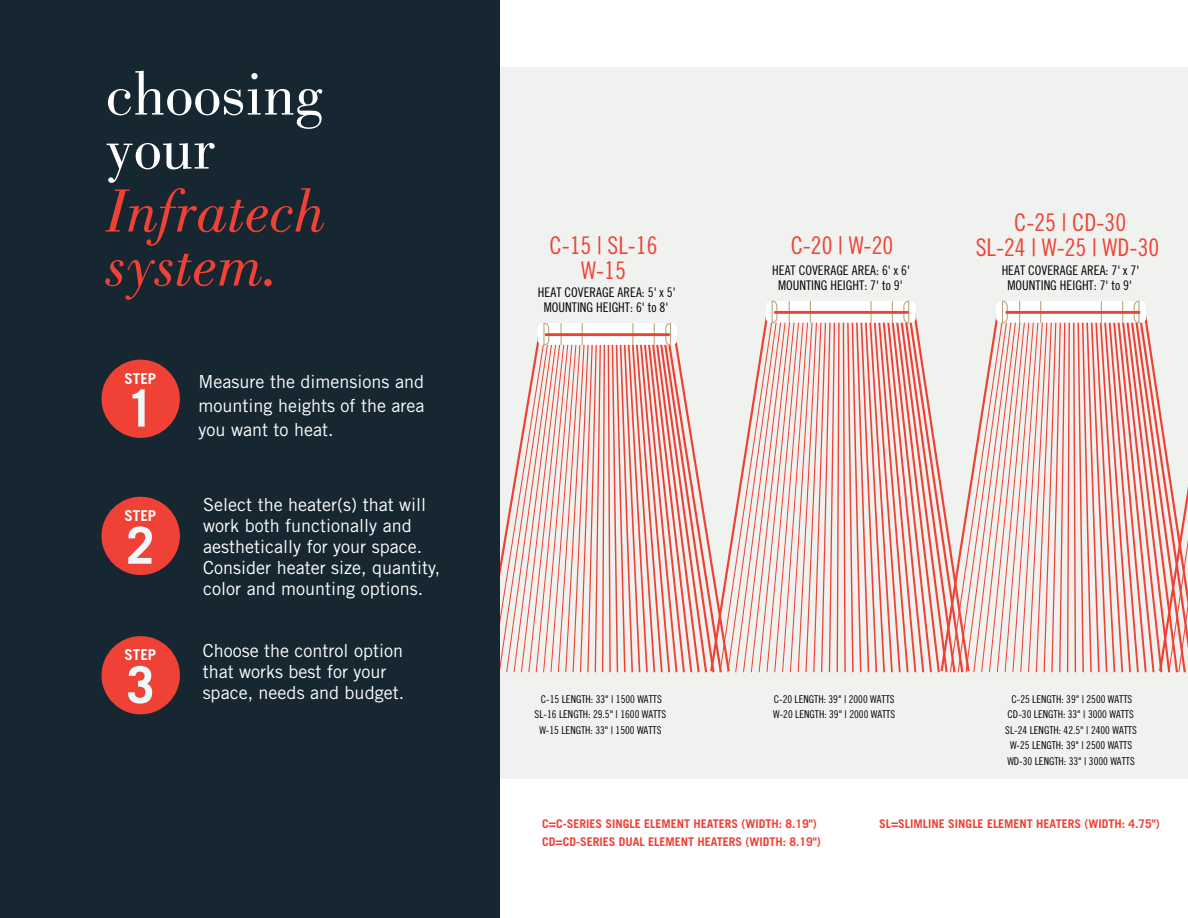
<style>
.page{position:relative;width:1188px;height:918px;background:#fff}
.page>*{position:absolute;margin:0;border:0;box-sizing:border-box;transform-origin:0 0}
.t1{font:italic 63px/54px "Bodoni";color:#ef4135}
.t2{font:63px/54px "Bodoni";color:#fff}
.t3{font:700 51px "Trade Gothic";color:#eff8fa}
.t4{font:24.3px/25.3px "Trade Gothic Cond Eighteen";color:#ef4135;text-align:center}
.t5{font:18px/21px "Trade Gothic";color:#fff}
.t6{font:700 15px "Trade Gothic";color:#fff}
.t7{font:13.2px/14.2px "Trade Gothic Cond Eighteen";color:#000;text-align:center}
.t8{font:700 12px/18px "Trade Gothic";color:#ef4135}
.t9{font:10.65px/15.5px "Trade Gothic Cond Eighteen";color:#000;text-align:center}
</style>
<div class="page">
<div style="left:482px;top:68px;width:706px;height:711px;background:#eff2ee"></div>
<svg style="left:500px;top:300px;width:688px;height:373px"></svg>
<div style="left:0;top:0;width:500px;height:918px;background:#162731"></div>
<div style="left:102px;top:360px;width:78px;height:78px;background:#ef4135;border-radius:50%"></div>
<div style="left:102px;top:497px;width:78px;height:78px;background:#ef4135;border-radius:50%"></div>
<div style="left:102px;top:636px;width:78px;height:78px;background:#ef4135;border-radius:50%"></div>
<h1 class="t2" style="left:106px;top:67px;width:218px">choosing your</h1>
<h1 class="t1" style="left:106px;top:184px;width:222px">Infratech system.</h1>
<p class="t6" style="left:125px;top:369px;width:33px">STEP</p>
<h2 class="t3" style="left:126px;top:377px;width:30px">1</h2>
<p class="t6" style="left:125px;top:506px;width:33px">STEP</p>
<h2 class="t3" style="left:126px;top:514px;width:30px">2</h2>
<p class="t6" style="left:125px;top:646px;width:33px">STEP</p>
<h2 class="t3" style="left:126px;top:654px;width:30px">3</h2>
<p class="t5" style="left:199px;top:369px;width:227px;line-height:24px;text-align:justify">Measure the dimensions and mounting heights of the area you want to heat.</p>
<p class="t5" style="left:203px;top:494px;width:239px">Select the heater(s) that will work both functionally and aesthetically for your space.<br>Consider heater size, quantity, color and mounting options.</p>
<p class="t5" style="left:203px;top:640px;width:203px">Choose the control option that works best for your space, needs and budget.</p>
<h3 class="t4" style="left:550px;top:232px;width:110px">C-15 | SL-16<br>W-15</h3>
<p class="t7" style="left:538px;top:285px;width:139px">HEAT COVERAGE AREA: 5' x 5'<br>MOUNTING HEIGHT: 6' to 8'</p>
<h3 class="t4" style="left:791px;top:232px;width:104px">C-20 | W-20</h3>
<p class="t7" style="left:772px;top:263px;width:139px">HEAT COVERAGE AREA: 6' x 6'<br>MOUNTING HEIGHT: 7' to 9'</p>
<h3 class="t4" style="left:976px;top:210px;width:185px">C-25 | CD-30<br>SL-24 | W-25 | WD-30</h3>
<p class="t7" style="left:1002px;top:263px;width:139px">HEAT COVERAGE AREA: 7' x 7'<br>MOUNTING HEIGHT: 7' to 9'</p>
<p class="t9" style="left:535px;top:691px;width:133px">C-15 LENGTH: 33" | 1500 WATTS<br>SL-16 LENGTH: 29.5" | 1600 WATTS<br>W-15 LENGTH: 33" | 1500 WATTS</p>
<p class="t9" style="left:773px;top:691px;width:124px;text-align:left">C-20 LENGTH: 39" | 2000 WATTS<br>W-20 LENGTH: 39" | 2000 WATTS</p>
<p class="t9" style="left:1005px;top:691px;width:133px">C-25 LENGTH: 39" | 2500 WATTS<br>CD-30 LENGTH: 33" | 3000 WATTS<br>SL-24 LENGTH: 42.5" | 2400 WATTS<br>W-25 LENGTH: 39" | 2500 WATTS<br>WD-30 LENGTH: 33" | 3000 WATTS</p>
<p class="t8" style="left:542px;top:815px;width:280px">C=C-SERIES SINGLE ELEMENT HEATERS (WIDTH: 8.19")<br>CD=CD-SERIES DUAL ELEMENT HEATERS (WIDTH: 8.19")</p>
<p class="t8" style="left:879px;top:815px;width:282px">SL=SLIMLINE SINGLE ELEMENT HEATERS (WIDTH: 4.75")</p>
</div>
